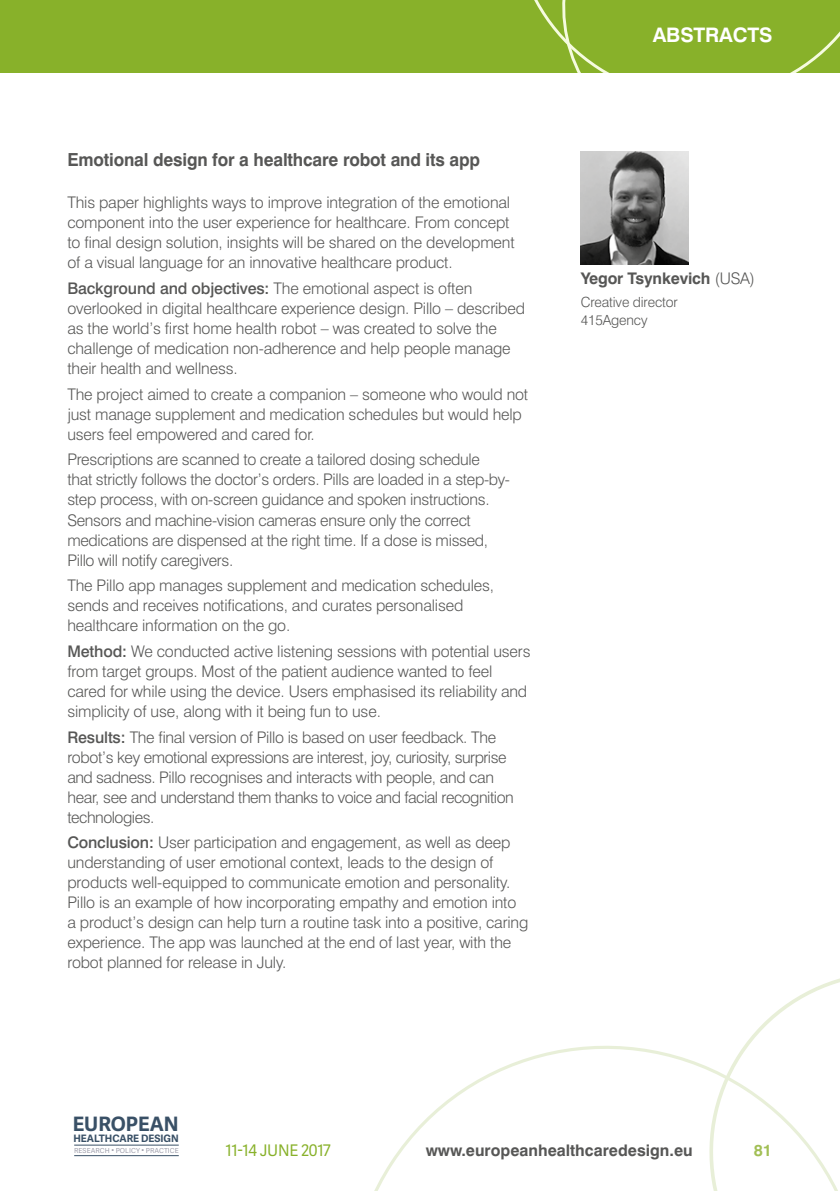
<style>
.page{position:relative;width:840px;height:1191px;background:#fff}
.page>*{position:absolute;margin:0;border:0;box-sizing:border-box;transform-origin:0 0}
.t1{font:700 20px "Swiss 721 BT";letter-spacing:-.01em;color:#fff}
.t2{font:700 19.8px "Adelle Sans";color:#395066}
.t3{font:700 18px "Swiss 721 BT";letter-spacing:-.01em;color:#575756;scale:.96 1}
.t4{font:300 16px/20px "Swiss 721 BT";letter-spacing:-.01em;color:#575756}
.t5{font:300 16px/20px "Swiss 721 BT";letter-spacing:-.03em;color:#575756}
.t6{font:700 16px "Swiss 721 BT";color:#575756}
.t7{font:16px "Adelle Sans";letter-spacing:-.02em;color:#88b12a}
.t8{font:700 16px "Swiss 721 BT";color:#a2bf55}
.t9{font:300 14px/18px "Swiss 721 BT";letter-spacing:-.01em;color:#575756}
.t10{font:700 10.2px "Adelle Sans";color:#395066}
.t11{font:7px "Adelle Sans";letter-spacing:.01em;color:#9d9daa}
.s1{font-weight:500}
.s2{font-weight:300}
</style>
<div class="page">
<div style="left:0;top:0;width:839px;height:73px;background:#88b12a"></div>
<svg style="left:534px;top:0;width:305px;height:73px"></svg>
<svg style="left:783px;top:979px;width:56px;height:28px"></svg>
<svg style="left:374px;top:1007px;width:464px;height:184px"></svg>
<hr style="left:74px;top:1144px;width:105px;height:1px;background:#395066">
<hr style="left:74px;top:1155px;width:105px;height:1px;background:#395066">
<img style="left:580px;top:151px;width:108px;height:114px">
<p class="t3" style="left:67px;top:148px;width:431px">Emotional design for a healthcare robot and its app</p>
<p class="t4" style="left:67px;top:192px;width:448px">This paper highlights ways to improve integration of the emotional component into the user experience for healthcare. From concept to final design solution, insights will be shared on the development of a visual language for an innovative healthcare product.</p>
<p class="t4" style="left:67px;top:278px;width:459px"><span class="s1">Background and objectives:</span> The emotional aspect is often overlooked in digital healthcare experience design. Pillo – described as the world’s first home health robot – was created to solve the challenge of medication non-adherence and help people manage their health and wellness.</p>
<p class="t4" style="left:67px;top:384px;width:462px">The project aimed to create a companion – someone who would not just manage supplement and medication schedules but would help users feel empowered and cared for.</p>
<p class="t4" style="left:67px;top:449px;width:444px">Prescriptions are scanned to create a tailored dosing schedule<br>that strictly follows the doctor’s orders. Pills are loaded in a step-by&shy;step process, with on-screen guidance and spoken instructions.<br>Sensors and machine-vision cameras ensure only the correct medications are dispensed at the right time. If a dose is missed, Pillo will notify caregivers.</p>
<p class="t4" style="left:67px;top:575px;width:428px">The Pillo app manages supplement and medication schedules, sends and receives notifications, and curates personalised healthcare information on the go.</p>
<p class="t4" style="left:67px;top:641px;width:464px"><span class="s1">Method:</span> We conducted active listening sessions with potential users from target groups. Most of the patient audience wanted to feel cared for while using the device. Users emphasised its reliability and simplicity of use, along with it being fun to use.</p>
<p class="t5" style="left:67px;top:726px;width:447px"><span class="s1">Results:</span> The final version of Pillo is based on user feedback. The robot’s key emotional expressions are interest, joy, curiosity, surprise and sadness. Pillo recognises and interacts with people, and can hear, see and understand them thanks to voice and facial recognition technologies.</p>
<p class="t4" style="left:67px;top:832px;width:462px"><span class="s1">Conclusion:</span> User participation and engagement, as well as deep understanding of user emotional context, leads to the design of products well-equipped to communicate emotion and personality.<br>Pillo is an example of how incorporating empathy and emotion into a product’s design can help turn a routine task into a positive, caring experience. The app was launched at the end of last year, with the robot planned for release in July.</p>
<p class="t1" style="left:652px;top:22px;width:121px">ABSTRACTS</p>
<p class="t6" style="left:580px;top:268px;width:176px">Yegor Tsynkevich <span class="s2">(USA)</span></p>
<p class="t9" style="left:580px;top:293px;width:98px">Creative director<br>415Agency</p>
<p class="t2" style="left:73px;top:1109px;width:107px">EUROPEAN</p>
<p class="t10" style="left:73px;top:1131px;width:107px">HEALTHCARE DESIGN</p>
<p class="t11" style="left:74px;top:1145px;width:106px">RESEARCH • POLICY • PRACTICE</p>
<p class="t7" style="left:225px;top:1138px;width:107px">11-14 JUNE 2017</p>
<p class="t6" style="left:425px;top:1140px;width:268px">www.europeanhealthcaredesign.eu</p>
<p class="t8" style="left:753px;top:1140px;width:19px">81</p>
</div>
